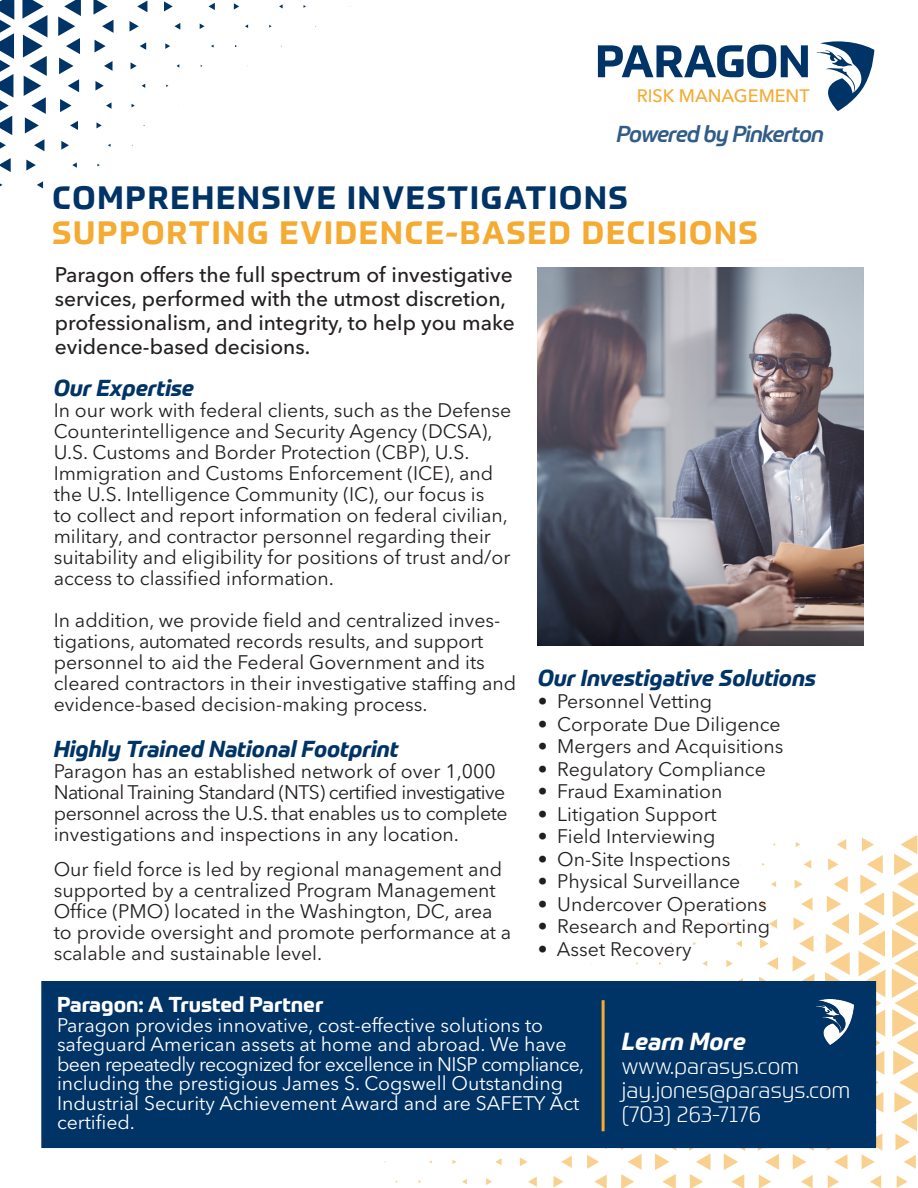
<style>
.page{position:relative;width:918px;height:1188px;background:#fff}
.page>*{position:absolute;margin:0;border:0;box-sizing:border-box;transform-origin:0 0}
.t1{font:700 31.5px "Prometo";letter-spacing:.06em;color:#f5aa32}
.t2{font:700 31.5px "Prometo";letter-spacing:.06em;color:#036}
.t3{font:italic 700 24px "Prometo";color:#fff}
.t4{font:italic 700 22.5px "Prometo";color:#036}
.t5{font:300 22.5px "Prometo";color:#fff}
.t6{font:italic 500 22.5px "Prometo";letter-spacing:-.04em;color:#315c86}
.t7{font:500 21px/24px "Avenir Next LT Pro";color:#231f20}
.t8{font:700 21px "Prometo";color:#fff}
.t9{font:19.5px/21px "Avenir Next LT Pro";color:#231f20}
.t10{font:19.5px/19.5px "Avenir Next LT Pro";color:#fff}
.t11{font:19.5px/21px "Avenir Next LT Pro";letter-spacing:-.02em;color:#231f20}
.t12{font:500 17.85px "Avenir Next LT Pro";color:#f5aa32}
</style>
<div class="page">
<svg style="left:702px;top:961px;width:5px;height:5px"></svg>
<svg style="left:727px;top:922px;width:4px;height:4px"></svg>
<svg style="left:726px;top:960px;width:7px;height:7px"></svg>
<svg style="left:736px;top:940px;width:6px;height:7px"></svg>
<svg style="left:760px;top:939px;width:9px;height:10px"></svg>
<svg style="left:769px;top:919px;width:8px;height:10px"></svg>
<svg style="left:761px;top:901px;width:6px;height:6px"></svg>
<svg style="left:767px;top:957px;width:11px;height:13px"></svg>
<svg style="left:771px;top:881px;width:5px;height:6px"></svg>
<svg style="left:801px;top:897px;width:12px;height:14px"></svg>
<svg style="left:795px;top:880px;width:8px;height:9px"></svg>
<svg style="left:804px;top:860px;width:7px;height:9px"></svg>
<svg style="left:796px;top:842px;width:4px;height:5px"></svg>
<svg style="left:594px;top:1148px;width:13px;height:1px"></svg>
<svg style="left:828px;top:858px;width:11px;height:12px"></svg>
<svg style="left:495px;top:1158px;width:7px;height:7px"></svg>
<svg style="left:520px;top:1157px;width:8px;height:9px"></svg>
<svg style="left:561px;top:1156px;width:11px;height:12px"></svg>
<svg style="left:587px;top:1155px;width:12px;height:14px"></svg>
<svg style="left:837px;top:839px;width:9px;height:11px"></svg>
<svg style="left:462px;top:1179px;width:5px;height:5px"></svg>
<svg style="left:486px;top:1178px;width:6px;height:7px"></svg>
<svg style="left:528px;top:1177px;width:9px;height:10px"></svg>
<svg style="left:553px;top:1176px;width:11px;height:11px"></svg>
<svg style="left:594px;top:1175px;width:13px;height:13px"></svg>
<svg style="left:621px;top:1148px;width:21px;height:40px"></svg>
<svg style="left:655px;top:1148px;width:21px;height:40px"></svg>
<svg style="left:689px;top:1148px;width:22px;height:40px"></svg>
<svg style="left:723px;top:1148px;width:22px;height:40px"></svg>
<svg style="left:757px;top:977px;width:23px;height:211px"></svg>
<svg style="left:791px;top:917px;width:24px;height:271px"></svg>
<svg style="left:825px;top:876px;width:25px;height:312px"></svg>
<svg style="left:858px;top:838px;width:27px;height:331px"></svg>
<svg style="left:870px;top:1175px;width:11px;height:13px"></svg>
<svg style="left:897px;top:1175px;width:11px;height:13px"></svg>
<svg style="left:892px;top:835px;width:26px;height:334px"></svg>
<svg style="left:598px;top:45px;width:210px;height:33px"></svg>
<svg style="left:816px;top:41px;width:58px;height:70px"></svg>
<div style="left:41px;top:981px;width:835px;height:167px;background:#036"></div>
<hr style="left:602px;top:1000px;width:3px;height:131px;background:#f5aa32">
<img style="left:816px;top:1000px;width:37px;height:45px">
<img style="left:538px;top:267px;width:326px;height:379px">
<svg style="left:279px;top:4px;width:4px;height:4px"></svg>
<svg style="left:234px;top:3px;width:5px;height:7px"></svg>
<svg style="left:209px;top:3px;width:6px;height:7px"></svg>
<svg style="left:200px;top:23px;width:5px;height:6px"></svg>
<svg style="left:174px;top:23px;width:6px;height:7px"></svg>
<svg style="left:165px;top:43px;width:5px;height:6px"></svg>
<svg style="left:164px;top:1px;width:9px;height:10px"></svg>
<svg style="left:140px;top:42px;width:6px;height:8px"></svg>
<svg style="left:131px;top:62px;width:6px;height:7px"></svg>
<svg style="left:137px;top:1px;width:10px;height:11px"></svg>
<svg style="left:130px;top:21px;width:9px;height:11px"></svg>
<svg style="left:104px;top:61px;width:9px;height:10px"></svg>
<svg style="left:95px;top:81px;width:9px;height:10px"></svg>
<svg style="left:106px;top:102px;width:6px;height:7px"></svg>
<svg style="left:95px;top:40px;width:11px;height:13px"></svg>
<svg style="left:97px;top:122px;width:5px;height:6px"></svg>
<svg style="left:93px;top:0;width:21px;height:33px"></svg>
<svg style="left:60px;top:99px;width:12px;height:13px"></svg>
<svg style="left:70px;top:121px;width:8px;height:9px"></svg>
<svg style="left:58px;top:0;width:23px;height:92px"></svg>
<svg style="left:61px;top:141px;width:8px;height:9px"></svg>
<svg style="left:72px;top:162px;width:5px;height:6px"></svg>
<svg style="left:22px;top:0;width:25px;height:151px"></svg>
<svg style="left:26px;top:160px;width:10px;height:11px"></svg>
<svg style="left:37px;top:181px;width:6px;height:7px"></svg>
<svg style="left:0;top:142px;width:6px;height:7px"></svg>
<svg style="left:0;top:158px;width:11px;height:14px"></svg>
<svg style="left:0;top:0;width:14px;height:135px"></svg>
<p class="t12" style="left:637px;top:85px;width:174px">RISK MANAGEMENT</p>
<p class="t6" style="left:616px;top:121px;width:209px">Powered by Pinkerton</p>
<p class="t2" style="left:53px;top:178px;width:576px">COMPREHENSIVE INVESTIGATIONS</p>
<p class="t1" style="left:53px;top:213px;width:706px">SUPPORTING EVIDENCE-BASED DECISIONS</p>
<p class="t7" style="left:55px;top:262px;width:461px">Paragon offers the full spectrum of investigative services, performed with the utmost discretion, professionalism, and integrity, to help you make evidence-based decisions.</p>
<p class="t4" style="left:54px;top:374px;width:142px">Our Expertise</p>
<p class="t9" style="left:54px;top:399px;width:459px">In our work with federal clients, such as the Defense Counterintelligence and Security Agency (DCSA), U.S. Customs and Border Protection (CBP), U.S.<br>Immigration and Customs Enforcement (ICE), and the U.S. Intelligence Community (IC), our focus is<br>to collect and report information on federal civilian, military, and contractor personnel regarding their suitability and eligibility for positions of trust and/or access to classified information.</p>
<p class="t9" style="left:54px;top:609px;width:464px">In addition, we provide field and centralized inves&shy;tigations, automated records results, and support personnel to aid the Federal Government and its cleared contractors in their investigative staffing and evidence-based decision-making process.</p>
<p class="t4" style="left:54px;top:735px;width:347px">Highly Trained National Footprint</p>
<p class="t11" style="left:54px;top:761px;width:456px">Paragon has an established network of over 1,000<br>National Training Standard (NTS) certified investigative personnel across the U.S. that enables us to complete investigations and inspections in any location.</p>
<p class="t9" style="left:54px;top:859px;width:459px">Our field force is led by regional management and supported by a centralized Program Management Office (PMO) located in the Washington, DC, area to provide oversight and promote performance at a scalable and sustainable level.</p>
<p class="t4" style="left:538px;top:664px;width:280px">Our Investigative Solutions</p>
<p class="t9" style="left:538px;top:691px;width:176px">• Personnel Vetting</p>
<p class="t9" style="left:538px;top:713px;width:245px">• Corporate Due Diligence</p>
<p class="t9" style="left:538px;top:736px;width:247px">• Mergers and Acquisitions</p>
<p class="t9" style="left:538px;top:758px;width:230px">• Regulatory Compliance</p>
<p class="t9" style="left:538px;top:781px;width:186px">• Fraud Examination</p>
<p class="t9" style="left:538px;top:803px;width:181px">• Litigation Support</p>
<p class="t9" style="left:538px;top:826px;width:179px">• Field Interviewing</p>
<p class="t9" style="left:538px;top:848px;width:194px">• On-Site Inspections</p>
<p class="t9" style="left:538px;top:871px;width:204px">• Physical Surveillance</p>
<p class="t9" style="left:538px;top:893px;width:231px">• Undercover Operations</p>
<p class="t9" style="left:538px;top:916px;width:234px">• Research and Reporting</p>
<p class="t9" style="left:538px;top:938px;width:155px">• Asset Recovery</p>
<p class="t8" style="left:57px;top:992px;width:268px">Paragon: A Trusted Partner</p>
<p class="t10" style="left:57px;top:1015px;width:529px">Paragon provides innovative, cost-effective solutions to safeguard American assets at home and abroad. We have been repeatedly recognized for excellence in NISP compliance, including the prestigious James S. Cogswell Outstanding Industrial Security Achievement Award and are SAFETY Act certified.</p>
<p class="t3" style="left:622px;top:1027px;width:125px">Learn More</p>
<p class="t5" style="left:622px;top:1053px;width:179px">www.parasys.com</p>
<p class="t5" style="left:622px;top:1077px;width:230px">jay.jones@parasys.com</p>
<p class="t5" style="left:622px;top:1101px;width:141px">(703) 263-7176</p>
</div>
